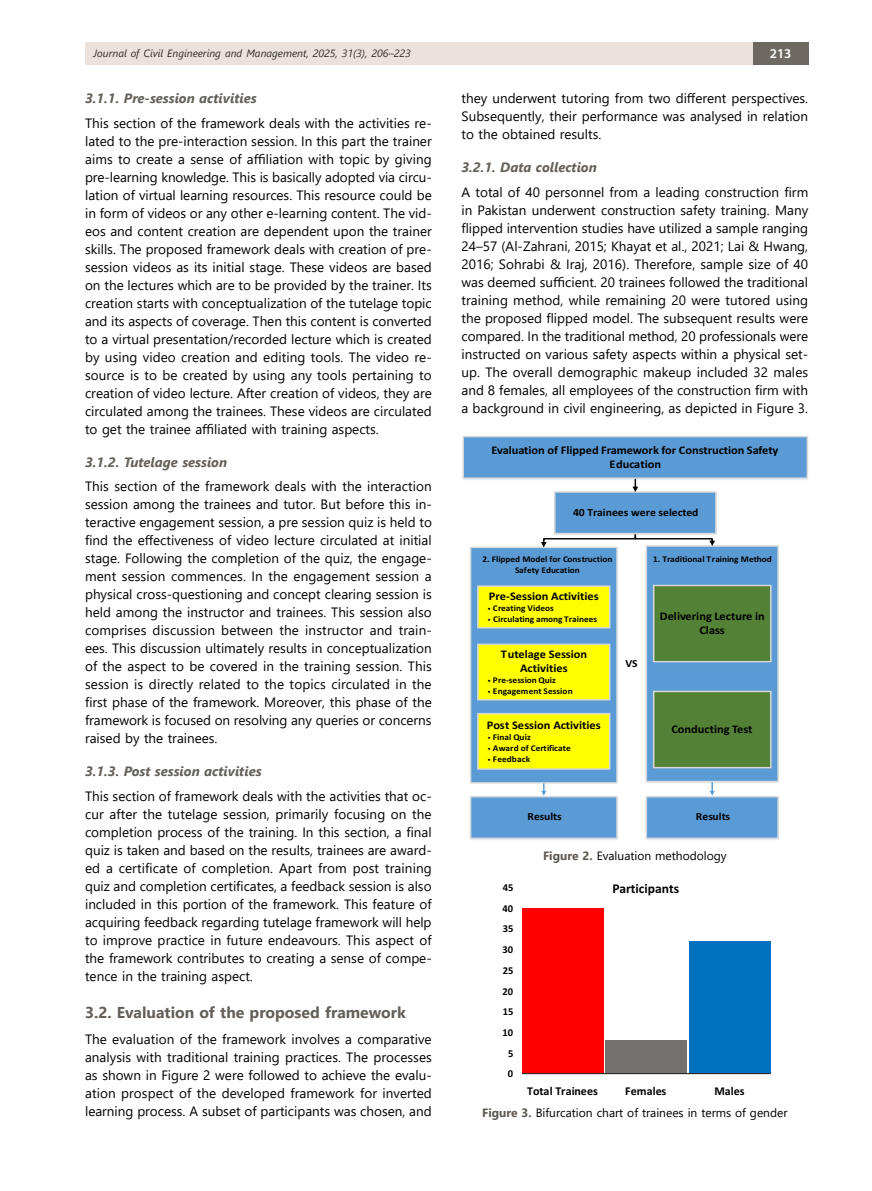
<style>
.page{position:relative;width:872px;height:1191px;background:#fff}
.page>*{position:absolute;margin:0;border:0;box-sizing:border-box;transform-origin:0 0}
._02{font:700 15.75px "Segoe UI";color:#645f58}
._00{font:13.5px/18px "Segoe UI";color:#000;text-align:justify}
._03{font:italic 700 13.5px "Segoe UI";color:#645f58}
.t1{font:700 13.5px "Calibri";color:#000}
.t2{font:600 13.5px "Myriad Pro";color:#fff}
.Figure{font:12px "Segoe UI";color:#000}
.t3{font:700 12px "Calibri";color:#000}
.t4{font:700 11.7px/14.1px "Calibri";color:#000;text-align:center;scale:1.06 1}
.t5{font:700 10.95px "Calibri";color:#000;scale:1.06 1}
.t6{font:700 10.8px "Calibri";color:#000;scale:1.06 1}
.t7{font:italic 10.5px "Segoe UI";color:#302d25}
.t8{font:700 10.5px "Calibri";color:#000}
.t9{font:700 8.85px/10.5px "Calibri";color:#000;text-align:center;scale:1.06 1}
.s1{font-family:"Skolar Sans PE Cn Me";font-weight:400}
.s2{font-weight:700;color:#5c5750}
</style>
<div class="page">
<div style="left:85px;top:43px;width:668px;height:22px;background:#ebe3db"></div>
<div style="left:753px;top:43px;width:55px;height:22px;background:#6d6861"></div>
<div style="left:463px;top:436px;width:344px;height:42px;background:#5b9bd5"></div>
<div style="left:462px;top:436px;width:346px;height:43px;border:1px solid #d9d9d9"></div>
<img style="left:715px;top:491px;width:2px;height:44px">
<div style="left:555px;top:492px;width:161px;height:41px;background:#5b9bd5"></div>
<div style="left:554px;top:491px;width:162px;height:43px;border:1px solid #d9d9d9"></div>
<div style="left:470px;top:547px;width:147px;height:236px;background:#5b9bd5"></div>
<div style="left:470px;top:546px;width:148px;height:237px;border:1px solid #d9d9d9"></div>
<img style="left:477px;top:585px;width:134px;height:44px">
<div style="left:478px;top:586px;width:131px;height:42px;background:#ff0"></div>
<div style="left:477px;top:585px;width:133px;height:43px;border:1px solid #d9d9d9"></div>
<img style="left:477px;top:643px;width:134px;height:58px">
<div style="left:478px;top:644px;width:131px;height:56px;background:#ff0"></div>
<div style="left:477px;top:643px;width:133px;height:57px;border:1px solid #d9d9d9"></div>
<img style="left:477px;top:713px;width:134px;height:57px">
<div style="left:478px;top:713px;width:131px;height:56px;background:#ff0"></div>
<div style="left:477px;top:713px;width:133px;height:56px;border:1px solid #d9d9d9"></div>
<div style="left:646px;top:546px;width:132px;height:235px;background:#5b9bd5"></div>
<div style="left:645px;top:545px;width:134px;height:237px;border:1px solid #d9d9d9"></div>
<img style="left:652px;top:584px;width:120px;height:79px">
<div style="left:653px;top:585px;width:117px;height:76px;background:#538135"></div>
<div style="left:653px;top:585px;width:118px;height:77px;border:1px solid #d9d9d9"></div>
<img style="left:652px;top:690px;width:120px;height:79px">
<div style="left:653px;top:691px;width:117px;height:76px;background:#538135"></div>
<div style="left:653px;top:690px;width:118px;height:78px;border:1px solid #d9d9d9"></div>
<img style="left:470px;top:795px;width:148px;height:45px">
<div style="left:470px;top:796px;width:147px;height:42px;background:#5b9bd5"></div>
<div style="left:470px;top:796px;width:148px;height:43px;border:1px solid #d9d9d9"></div>
<img style="left:646px;top:795px;width:133px;height:45px">
<div style="left:646px;top:796px;width:132px;height:42px;background:#5b9bd5"></div>
<div style="left:645px;top:796px;width:134px;height:43px;border:1px solid #d9d9d9"></div>
<svg style="left:632px;top:478px;width:6px;height:14px"></svg>
<svg style="left:541px;top:532px;width:174px;height:15px"></svg>
<svg style="left:541px;top:783px;width:5px;height:12px"></svg>
<svg style="left:709px;top:781px;width:5px;height:14px"></svg>
<div style="left:522px;top:908px;width:81px;height:165px;background:#f00"></div>
<div style="left:605px;top:1040px;width:81px;height:33px;background:#767171"></div>
<div style="left:689px;top:941px;width:81px;height:132px;background:#0070c0"></div>
<hr style="left:522px;top:1073px;width:248px;height:1px;background:#2b2a29">
<p class="t7" style="left:94px;top:43px;width:319px">Journal of Civil Engineering and Management, 2025, 31(3), 206–223</p>
<p class="t2" style="left:769px;top:45px;width:23px">213</p>
<p class="_03" style="left:85px;top:86px;width:173px">3.1.1. Pre-session activities</p>
<p class="_00" style="left:85px;top:113px;width:348px">This section of the framework deals with the activities re&shy;lated to the pre-interaction session. In this part the trainer aims to create a sense of affiliation with topic by giving pre-learning knowledge. This is basically adopted via circu&shy;lation of virtual learning resources. This resource could be in form of videos or any other e-learning content. The vid&shy;eos and content creation are dependent upon the trainer skills. The proposed framework deals with creation of pre&shy;session videos as its initial stage. These videos are based on the lectures which are to be provided by the trainer. Its creation starts with conceptualization of the tutelage topic and its aspects of coverage. Then this content is converted to a virtual presentation/recorded lecture which is created by using video creation and editing tools. The video re&shy;source is to be created by using any tools pertaining to creation of video lecture. After creation of videos, they are circulated among the trainees. These videos are circulated to get the trainee affiliated with training aspects.</p>
<p class="_03" style="left:85px;top:449px;width:144px">3.1.2. Tutelage session</p>
<p class="_00" style="left:85px;top:476px;width:348px">This section of the framework deals with the interaction session among the trainees and tutor. But before this in&shy;teractive engagement session, a pre session quiz is held to find the effectiveness of video lecture circulated at initial stage. Following the completion of the quiz, the engage&shy;ment session commences. In the engagement session a physical cross-questioning and concept clearing session is held among the instructor and trainees. This session also comprises discussion between the instructor and train&shy;ees. This discussion ultimately results in conceptualization of the aspect to be covered in the training session. This session is directly related to the topics circulated in the first phase of the framework. Moreover, this phase of the framework is focused on resolving any queries or concerns raised by the trainees.</p>
<p class="_03" style="left:85px;top:758px;width:178px">3.1.3. Post session activities</p>
<p class="_00" style="left:85px;top:785px;width:348px">This section of framework deals with the activities that oc&shy;cur after the tutelage session, primarily focusing on the completion process of the training. In this section, a final quiz is taken and based on the results, trainees are award&shy;ed a certificate of completion. Apart from post training quiz and completion certificates, a feedback session is also included in this portion of the framework. This feature of acquiring feedback regarding tutelage framework will help to improve practice in future endeavours. This aspect of the framework contributes to creating a sense of compe&shy;tence in the training aspect.</p>
<p class="_02" style="left:85px;top:997px;width:322px">3.2. Evaluation of the proposed framework</p>
<p class="_00" style="left:85px;top:1029px;width:348px">The evaluation of the framework involves a comparative analysis with traditional training practices. The processes as shown in Figure 2 were followed to achieve the evalu&shy;ation prospect of the developed framework for inverted learning process. A subset of participants was chosen, and</p>
<p class="_00" style="left:461px;top:88px;width:348px">they underwent tutoring from two different perspectives.<br>Subsequently, their performance was analysed in relation to the obtained results.</p>
<p class="_03" style="left:461px;top:155px;width:137px">3.2.1. Data collection</p>
<p class="_00" style="left:461px;top:182px;width:348px">A total of 40 personnel from a leading construction firm in Pakistan underwent construction safety training. Many flipped intervention studies have utilized a sample ranging 24–57 (Al‐Zahrani, 2015; Khayat et al., 2021; Lai &amp; Hwang, 2016; Sohrabi &amp; Iraj, 2016). Therefore, sample size of 40 was deemed sufficient. 20 trainees followed the traditional training method, while remaining 20 were tutored using the proposed flipped model. The subsequent results were compared. In the traditional method, 20 professionals were instructed on various safety aspects within a physical set&shy;up. The overall demographic makeup included 32 males and 8 females, all employees of the construction firm with a background in civil engineering, as depicted in Figure 3.</p>
<p class="t4" style="left:491px;top:443px;width:272px">Evaluation of Flipped Framework for Construction Safety<br>Education</p>
<p class="t5" style="left:573px;top:505px;width:120px">40 Trainees were selected</p>
<p class="t9" style="left:482px;top:554px;width:124px">2. Flipped Model for Construction<br>Safety Education</p>
<p class="t9" style="left:653px;top:554px;width:113px">1. Traditional Training Method</p>
<p class="t4" style="left:489px;top:588px;width:105px">Pre-Session Activities</p>
<p class="t9" style="left:487px;top:603px;width:64px"><span class="s1">•</span> Creating Videos</p>
<p class="t9" style="left:487px;top:613px;width:105px"><span class="s1">•</span> Circulating among Trainees</p>
<p class="t4" style="left:501px;top:647px;width:83px">Tutelage Session<br>Activities</p>
<p class="t9" style="left:487px;top:675px;width:66px"><span class="s1">•</span> Pre-session Quiz</p>
<p class="t9" style="left:487px;top:686px;width:82px"><span class="s1">•</span> Engagement Session</p>
<p class="t4" style="left:487px;top:717px;width:109px">Post Session Activities</p>
<p class="t9" style="left:487px;top:732px;width:42px"><span class="s1">•</span> Final Quiz</p>
<p class="t9" style="left:487px;top:742px;width:80px"><span class="s1">•</span> Award of Certificate</p>
<p class="t9" style="left:487px;top:753px;width:42px"><span class="s1">•</span> Feedback</p>
<p class="t4" style="left:660px;top:609px;width:100px">Delivering Lecture in<br>Class</p>
<p class="t6" style="left:625px;top:656px;width:13px">VS</p>
<p class="t4" style="left:671px;top:722px;width:78px">Conducting Test</p>
<p class="t5" style="left:527px;top:808px;width:34px">Results</p>
<p class="t5" style="left:696px;top:808px;width:34px">Results</p>
<p class="Figure" style="left:543px;top:844px;width:185px"><span class="s2">Figure 2.</span> Evaluation methodology</p>
<p class="t1" style="left:612px;top:879px;width:68px">Participants</p>
<p class="t8" style="left:503px;top:880px;width:12px">45</p>
<p class="t8" style="left:502px;top:901px;width:12px">40</p>
<p class="t8" style="left:503px;top:921px;width:12px">35</p>
<p class="t8" style="left:502px;top:942px;width:12px">30</p>
<p class="t8" style="left:503px;top:963px;width:12px">25</p>
<p class="t8" style="left:502px;top:983px;width:12px">20</p>
<p class="t8" style="left:503px;top:1004px;width:12px">15</p>
<p class="t8" style="left:502px;top:1025px;width:12px">10</p>
<p class="t8" style="left:508px;top:1045px;width:7px">5</p>
<p class="t8" style="left:508px;top:1066px;width:7px">0</p>
<p class="t3" style="left:527px;top:1082px;width:72px">Total Trainees</p>
<p class="t3" style="left:625px;top:1082px;width:43px">Females</p>
<p class="t3" style="left:714px;top:1082px;width:32px">Males</p>
<p class="Figure" style="left:482px;top:1101px;width:307px"><span class="s2">Figure 3.</span> Bifurcation chart of trainees in terms of gender</p>
</div>
